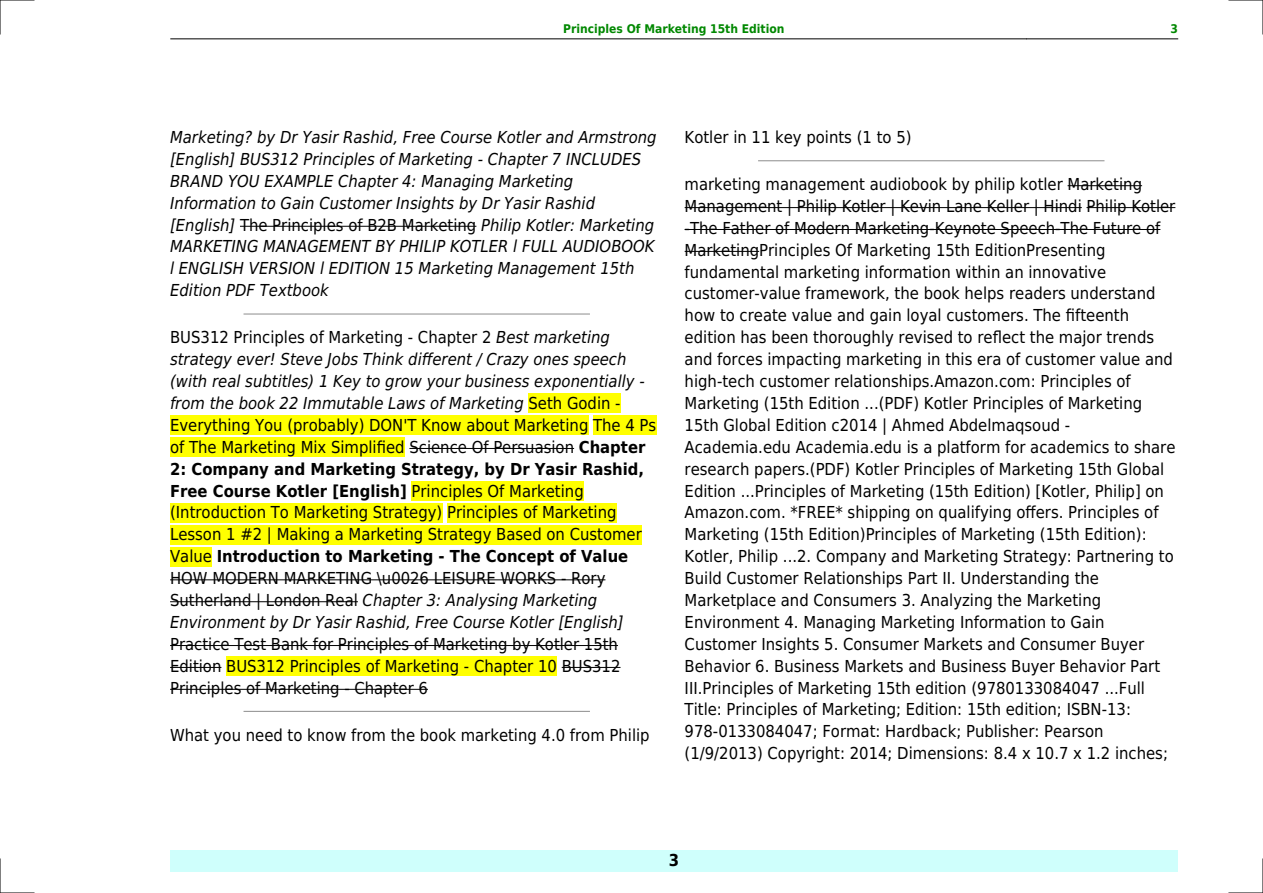
<style>
.page{position:relative;width:1263px;height:893px;background:#fff}
.page>*{position:absolute;margin:0;border:0;box-sizing:border-box;transform-origin:0 0}
.t1{font:16.5px/21.9px "DejaVu Sans Condensed";color:#000}
.t2{font:italic 16.5px/21.9px "DejaVu Sans Condensed";color:#000}
.t3{font:700 16.5px "DejaVu Sans Condensed";color:#000}
.t4{font:700 12px "DejaVu Sans Condensed";color:#080}
.s1{font-style:normal}
.s2{font-style:italic}
.s3{font-weight:700}
</style>
<div class="page">
<hr style="left:170px;top:39px;width:151px;height:1px;background:#000">
<hr style="left:321px;top:39px;width:705px;height:1px;background:#000">
<hr style="left:1027px;top:39px;width:151px;height:1px;background:#000">
<div style="left:170px;top:850px;width:1008px;height:22px;background:#cffffc"></div>
<hr style="left:240px;top:226px;width:236px;height:1px;background:#000">
<hr style="left:244px;top:313px;width:345px;height:2px;background:#999">
<div style="left:528px;top:394px;width:93px;height:19px;background:#ff0"></div>
<div style="left:170px;top:415px;width:418px;height:20px;background:#ff0"></div>
<div style="left:593px;top:415px;width:63px;height:20px;background:#ff0"></div>
<div style="left:170px;top:437px;width:235px;height:20px;background:#ff0"></div>
<hr style="left:409px;top:448px;width:165px;height:1px;background:#000">
<div style="left:412px;top:481px;width:172px;height:19px;background:#ff0"></div>
<div style="left:170px;top:503px;width:272px;height:19px;background:#ff0"></div>
<div style="left:447px;top:503px;width:170px;height:19px;background:#ff0"></div>
<div style="left:170px;top:525px;width:472px;height:19px;background:#ff0"></div>
<div style="left:170px;top:547px;width:42px;height:19px;background:#ff0"></div>
<hr style="left:170px;top:579px;width:435px;height:1px;background:#000">
<hr style="left:170px;top:601px;width:188px;height:1px;background:#000">
<hr style="left:170px;top:645px;width:448px;height:1px;background:#000">
<hr style="left:170px;top:667px;width:51px;height:1px;background:#000">
<div style="left:226px;top:656px;width:331px;height:20px;background:#ff0"></div>
<hr style="left:562px;top:667px;width:58px;height:1px;background:#000">
<hr style="left:170px;top:689px;width:258px;height:1px;background:#000">
<hr style="left:244px;top:711px;width:345px;height:1px;background:#999">
<hr style="left:759px;top:160px;width:345px;height:1px;background:#999">
<hr style="left:1067px;top:185px;width:75px;height:1px;background:#000">
<hr style="left:685px;top:207px;width:397px;height:1px;background:#000">
<hr style="left:1086px;top:207px;width:89px;height:1px;background:#000">
<hr style="left:685px;top:229px;width:475px;height:1px;background:#000">
<hr style="left:685px;top:251px;width:74px;height:1px;background:#000">
<hr style="left:0;top:0;width:34px;height:1px;background:#000">
<hr style="left:1229px;top:0;width:34px;height:1px;background:#000">
<hr style="left:0;top:892px;width:34px;height:1px;background:#000">
<hr style="left:1229px;top:892px;width:34px;height:1px;background:#000">
<hr style="left:0;top:0;width:1px;height:34px;background:#000">
<hr style="left:0;top:859px;width:1px;height:34px;background:#000">
<hr style="left:1262px;top:0;width:1px;height:34px;background:#000">
<hr style="left:1262px;top:859px;width:1px;height:34px;background:#000">
<p class="t4" style="left:563px;top:21px;width:223px">Principles Of Marketing 15th Edition</p>
<p class="t4" style="left:1170px;top:21px;width:9px">3</p>
<p class="t2" style="left:170px;top:126px;width:488px">Marketing? by Dr Yasir Rashid, Free Course Kotler and Armstrong [English] BUS312 Principles of Marketing - Chapter 7 INCLUDES BRAND YOU EXAMPLE Chapter 4: Managing Marketing Information to Gain Customer Insights by Dr Yasir Rashid [English] <span class="s1">The Principles of B2B Marketing</span> Philip Kotler: Marketing MARKETING MANAGEMENT BY PHILIP KOTLER l FULL AUDIOBOOK l ENGLISH VERSION l EDITION 15 Marketing Management 15th Edition PDF Textbook</p>
<p class="t1" style="left:170px;top:327px;width:488px">BUS312 Principles of Marketing - Chapter 2 <span class="s2">Best marketing strategy ever! Steve Jobs Think different / Crazy ones speech (with real subtitles) 1 Key to grow your business exponentially - from the book 22 Immutable Laws of Marketing</span> Seth Godin - Everything You (probably) DON'T Know about Marketing The 4 Ps of The Marketing Mix Simplified Science Of Persuasion <span class="s3">Chapter 2: Company and Marketing Strategy, by Dr Yasir Rashid, Free Course Kotler [English]</span> Principles Of Marketing (Introduction To Marketing Strategy) Principles of Marketing Lesson 1 #2 | Making a Marketing Strategy Based on Customer Value <span class="s3">Introduction to Marketing - The Concept of Value </span>HOW MODERN MARKETING \u0026 LEISURE WORKS - Rory Sutherland | London Real <span class="s2">Chapter 3: Analysing Marketing Environment by Dr Yasir Rashid, Free Course Kotler [English]</span></p>
<p class="t1" style="left:170px;top:633px;width:452px">Practice Test Bank for Principles of Marketing by Kotler 15th<br>Edition BUS312 Principles of Marketing - Chapter 10 BUS312<br>Principles of Marketing - Chapter 6</p>
<p class="t1" style="left:170px;top:724px;width:481px">What you need to know from the book marketing 4.0 from Philip</p>
<p class="t1" style="left:685px;top:126px;width:228px">Kotler in 11 key points (1 to 5)</p>
<p class="t1" style="left:685px;top:173px;width:492px">marketing management audiobook by philip kotler Marketing Management | Philip Kotler | Kevin Lane Keller | Hindi Philip Kotler -The Father of Modern Marketing-Keynote Speech-The Future of MarketingPrinciples Of Marketing 15th EditionPresenting fundamental marketing information within an innovative customer-value framework, the book helps readers understand how to create value and gain loyal customers. The fifteenth edition has been thoroughly revised to reflect the major trends and forces impacting marketing in this era of customer value and high-tech customer relationships.Amazon.com: Principles of Marketing (15th Edition ...(PDF) Kotler Principles of Marketing 15th Global Edition c2014 | Ahmed Abdelmaqsoud - Academia.edu Academia.edu is a platform for academics to share research papers.(PDF) Kotler Principles of Marketing 15th Global Edition ...Principles of Marketing (15th Edition) [Kotler, Philip] on Amazon.com. *FREE* shipping on qualifying offers. Principles of Marketing (15th Edition)Principles of Marketing (15th Edition):<br>Kotler, Philip ...2. Company and Marketing Strategy: Partnering to Build Customer Relationships Part II. Understanding the Marketplace and Consumers 3. Analyzing the Marketing Environment 4. Managing Marketing Information to Gain Customer Insights 5. Consumer Markets and Consumer Buyer Behavior 6. Business Markets and Business Buyer Behavior Part III.Principles of Marketing 15th edition (9780133084047 ...Full Title: Principles of Marketing; Edition: 15th edition; ISBN-13:<br>978-0133084047; Format: Hardback; Publisher: Pearson (1/9/2013) Copyright: 2014; Dimensions: 8.4 x 10.7 x 1.2 inches;</p>
<p class="t3" style="left:669px;top:851px;width:12px">3</p>
</div>
